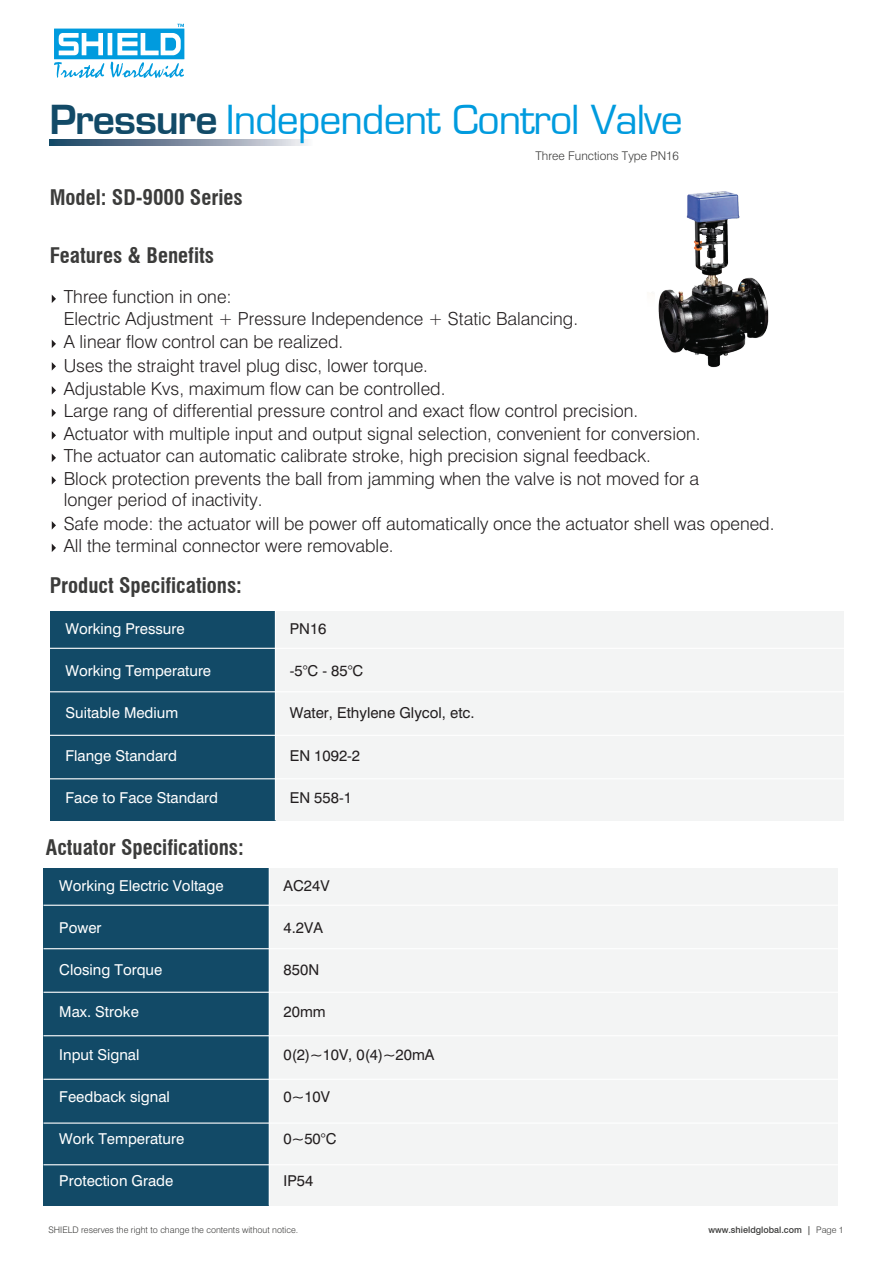
<style>
.page{position:relative;width:893px;height:1263px;background:#fff}
.page>*{position:absolute;margin:0;border:0;box-sizing:border-box;transform-origin:0 0}
.t1{font:39px "Eurostile LT";letter-spacing:-.025em;color:#009bde}
.t2{font:700 condensed 21px "Swiss 721 BT";color:#3c3c3b}
.t3{font:300 18px/22.6px "Swiss 721 BT";color:#231f20}
.t4{font:15px "Swiss 721 BT";color:#fff}
.t5{font:15px "Swiss 721 BT";color:#231f20}
.t6{font:300 12px "Swiss 721 BT";color:#3c3c3b}
.t7{font:300 9px "Swiss 721 BT";color:#3c3c3b}
.t8{font:500 9px "Swiss 721 BT";color:#3c3c3b}
.s1{font-weight:600;color:#124a67}
.s2{font-weight:300}
</style>
<div class="page">
<svg style="left:50px;top:140px;width:258px;height:6px;background:#7e8fa3"></svg>
<svg style="left:54px;top:24px;width:130px;height:54px"></svg>
<div style="left:275px;top:611px;width:569px;height:209px;background:#f3f4f4"></div>
<div style="left:50px;top:611px;width:225px;height:209px;background:#124a67"></div>
<hr style="left:50px;top:648px;width:794px;height:1px;background:#fff">
<hr style="left:50px;top:691px;width:794px;height:1px;background:#fff">
<hr style="left:50px;top:735px;width:794px;height:1px;background:#fff">
<hr style="left:50px;top:778px;width:794px;height:1px;background:#fff">
<hr style="left:275px;top:611px;width:1px;height:209px;background:#fff">
<img style="left:658px;top:191px;width:111px;height:177px">
<svg style="left:52px;top:295px;width:4px;height:8px"></svg>
<svg style="left:52px;top:340px;width:4px;height:8px"></svg>
<svg style="left:52px;top:362px;width:4px;height:9px"></svg>
<svg style="left:52px;top:386px;width:4px;height:9px"></svg>
<svg style="left:52px;top:409px;width:4px;height:8px"></svg>
<svg style="left:52px;top:431px;width:4px;height:9px"></svg>
<svg style="left:52px;top:454px;width:4px;height:8px"></svg>
<svg style="left:52px;top:476px;width:4px;height:9px"></svg>
<svg style="left:52px;top:521px;width:4px;height:9px"></svg>
<svg style="left:52px;top:544px;width:4px;height:8px"></svg>
<div style="left:269px;top:868px;width:569px;height:337px;background:#f3f4f4"></div>
<div style="left:44px;top:868px;width:225px;height:337px;background:#124a67"></div>
<hr style="left:44px;top:905px;width:794px;height:1px;background:#fff">
<hr style="left:44px;top:948px;width:794px;height:1px;background:#fff">
<hr style="left:44px;top:992px;width:794px;height:1px;background:#fff">
<hr style="left:44px;top:1035px;width:794px;height:1px;background:#fff">
<hr style="left:44px;top:1079px;width:794px;height:1px;background:#fff">
<hr style="left:44px;top:1122px;width:794px;height:2px;background:#fff">
<hr style="left:44px;top:1164px;width:794px;height:1px;background:#fff">
<hr style="left:269px;top:868px;width:1px;height:337px;background:#fff">
<h1 class="t1" style="left:50px;top:96px;width:635px"><span class="s1">Pressure</span> Independent Control Valve</h1>
<p class="t2" style="left:50px;top:184px;width:195px">Model: SD-9000 Series</p>
<p class="t2" style="left:50px;top:243px;width:166px">Features &amp; Benefits</p>
<p class="t6" style="left:536px;top:148px;width:145px">Three Functions Type PN16</p>
<p class="t3" style="left:64px;top:286px;width:516px;line-height:21.6px">Three function in one:<br>Electric Adjustment + Pressure Independence + Static Balancing.</p>
<p class="t3" style="left:64px;top:330px;width:638px">A linear flow control can be realized.<br>Uses the straight travel plug disc, lower torque.<br>Adjustable Kvs, maximum flow can be controlled.<br>Large rang of differential pressure control and exact flow control precision.<br>Actuator with multiple input and output signal selection, convenient for conversion.<br>The actuator can automatic calibrate stroke, high precision signal feedback.<br>Block protection prevents the ball from jamming when the valve is not moved for a longer period of inactivity.</p>
<p class="t3" style="left:64px;top:512px;width:712px">Safe mode: the actuator will be power off automatically once the actuator shell was opened.<br>All the terminal connector were removable.</p>
<p class="t2" style="left:50px;top:573px;width:194px">Product Specifications:</p>
<p class="t4" style="left:65px;top:620px;width:121px">Working Pressure</p>
<p class="t4" style="left:65px;top:662px;width:147px">Working Temperature</p>
<p class="t4" style="left:65px;top:704px;width:114px">Suitable Medium</p>
<p class="t4" style="left:65px;top:746px;width:113px">Flange Standard</p>
<p class="t4" style="left:65px;top:788px;width:154px">Face to Face Standard</p>
<p class="t2" style="left:46px;top:834px;width:200px">Actuator Specifications:</p>
<p class="t4" style="left:59px;top:876px;width:166px">Working Electric Voltage</p>
<p class="t4" style="left:59px;top:919px;width:44px">Power</p>
<p class="t4" style="left:59px;top:961px;width:105px">Closing Torque</p>
<p class="t4" style="left:59px;top:1003px;width:81px">Max. Stroke</p>
<p class="t4" style="left:59px;top:1045px;width:82px">Input Signal</p>
<p class="t4" style="left:59px;top:1087px;width:112px">Feedback signal</p>
<p class="t4" style="left:59px;top:1129px;width:126px">Work Temperature</p>
<p class="t4" style="left:59px;top:1171px;width:116px">Protection Grade</p>
<p class="t5" style="left:290px;top:620px;width:38px">PN16</p>
<p class="t5" style="left:290px;top:662px;width:75px">-5°C - 85°C</p>
<p class="t5" style="left:290px;top:704px;width:186px">Water, Ethylene Glycol, etc.</p>
<p class="t5" style="left:290px;top:746px;width:72px">EN 1092-2</p>
<p class="t5" style="left:290px;top:788px;width:64px">EN 558-1</p>
<p class="t5" style="left:284px;top:876px;width:47px">AC24V</p>
<p class="t5" style="left:284px;top:919px;width:41px">4.2VA</p>
<p class="t5" style="left:284px;top:961px;width:37px">850N</p>
<p class="t5" style="left:284px;top:1003px;width:44px">20mm</p>
<p class="t5" style="left:284px;top:1045px;width:152px">0(2)~10V, 0(4)~20mA</p>
<p class="t5" style="left:284px;top:1087px;width:48px">0~10V</p>
<p class="t5" style="left:284px;top:1129px;width:54px">0~50°C</p>
<p class="t5" style="left:284px;top:1171px;width:31px">IP54</p>
<p class="t7" style="left:49px;top:1224px;width:251px">SHIELD reserves the right to change the contents without notice.</p>
<p class="t8" style="left:708px;top:1225px;width:137px">www.shieldglobal.com | <span class="s2">Page 1</span></p>
</div>
